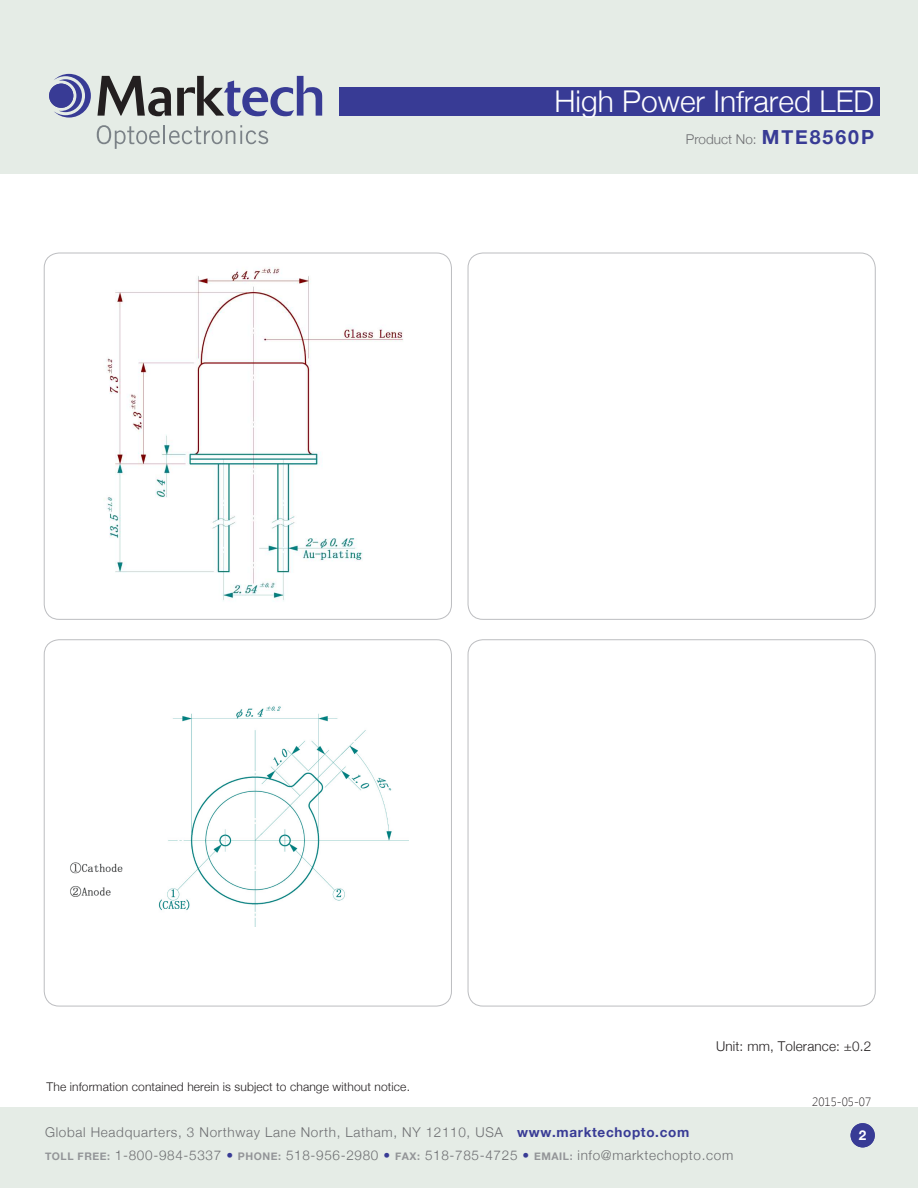
<style>
.page{position:relative;width:918px;height:1188px;background:#fff}
.page>*{position:absolute;margin:0;border:0;box-sizing:border-box;transform-origin:0 0}
.t1{font:300 30px "Helvetica Neue";color:#fff}
.t2{font:300 13.5px/22.5px "Helvetica Neue";letter-spacing:.05em;color:#6d6e71}
.t3{font:300 13.5px "Helvetica Neue";letter-spacing:.01em;color:#231f20}
.t4{font:300 13.5px "Helvetica Neue";color:#6d6e71}
.t5{font:700 13.5px "Helvetica Neue";color:#fff}
.t6{font:300 12px "Helvetica Neue";letter-spacing:.01em;color:#231f20}
.t7{font:300 12px "Segoe UI";color:#231f20}
.s1{font-weight:700;font-size:19.5px;color:#383b95}
.s2{font-weight:700;color:#383b95}
.s3{font-weight:700;font-size:10.5px;color:#939598}
.s4{color:#383b95}
</style>
<div class="page">
<div style="left:0;top:1107px;width:918px;height:81px;background:#e5ece6"></div>
<div style="left:0;top:0;width:918px;height:173px;background:#e5ece6"></div>
<div style="left:340px;top:87px;width:540px;height:28px;background:#383b95"></div>
<svg style="left:97px;top:125px;width:171px;height:24px"></svg>
<svg style="left:54px;top:74px;width:37px;height:44px"></svg>
<div style="left:49px;top:84px;width:24px;height:24px;background:#383b95;border-radius:50%"></div>
<svg style="left:97px;top:76px;width:74px;height:40px"></svg>
<svg style="left:177px;top:76px;width:145px;height:40px"></svg>
<div style="left:851px;top:1123px;width:24px;height:24px;background:#383b95;border-radius:50%"></div>
<img style="left:104px;top:267px;width:299px;height:334px">
<img style="left:158px;top:706px;width:250px;height:220px">
<img style="left:70px;top:862px;width:53px;height:35px">
<h1 class="t1" style="left:554px;top:90px;width:321px">High Power Infrared LED</h1>
<p class="t4" style="left:686px;top:134px;width:190px">Product No: <span class="s1">MTE8560P</span></p>
<p class="t6" style="left:47px;top:1082px;width:365px">The information contained herein is subject to change without notice.</p>
<p class="t3" style="left:716px;top:1038px;width:157px">Unit: mm, Tolerance: ±0.2</p>
<p class="t7" style="left:812px;top:1097px;width:60px">2015-05-07</p>
<p class="t2" style="left:45px;top:1122px;width:690px">Global Headquarters, 3 Northway Lane North, Latham, NY 12110, USA <span class="s2">www.marktechopto.com<br></span><span class="s3">TOLL FREE:</span> 1-800-984-5337 <span class="s4">•</span> <span class="s3">PHONE:</span> 518-956-2980 <span class="s4">•</span> <span class="s3">FAX:</span> 518-785-4725 <span class="s4">•</span> <span class="s3">EMAIL:</span> info@marktechopto.com</p>
<p class="t5" style="left:859px;top:1130px;width:9px">2</p>
</div>
